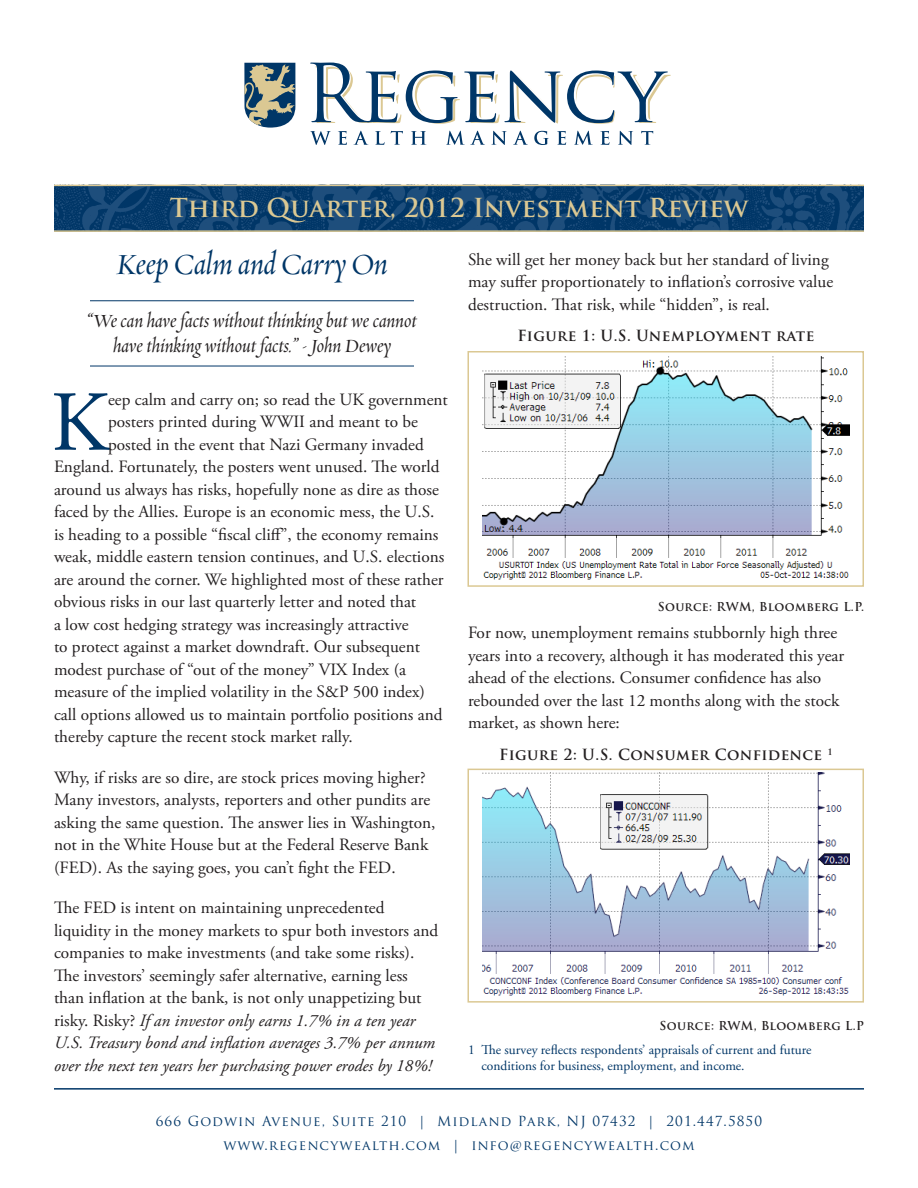
<style>
.page{position:relative;width:918px;height:1188px;background:#fff}
.page>*{position:absolute;margin:0;border:0;box-sizing:border-box;transform-origin:0 0}
.body_-_dropcap{font:85.05px "Adobe Garamond Pro";color:#003667}
.Subtitle{font:33px "Requiem Display HTF Italic";color:#003667}
.t1{font:700 25.5px "Trajan Pro";color:#dbc893}
.t2{font:21px/25.5px "Requiem Display HTF Italic";color:#231f20;text-align:center}
.body_-__main{font:17.25px/22.5px "Adobe Garamond Pro";color:#231f20}
.body_-_dropcap-2{font:17.25px "Adobe Garamond Pro";color:#231f20}
.Subsubtitle{font:700 15px "Trajan Pro";letter-spacing:.03em;color:#231f20}
.t3{font:13.5px "Trajan Pro";letter-spacing:.08em;color:#003667}
.body_-__main-2{font:13.5px/16.5px "Adobe Garamond Pro";color:#003667}
.Source{font:700 12px "Trajan Pro";letter-spacing:.025em;color:#231f20}
.s1{font-style:italic}
</style>
<div class="page">
<svg style="left:310px;top:131px;width:21px;height:14px"></svg>
<svg style="left:338px;top:131px;width:9px;height:14px"></svg>
<svg style="left:353px;top:131px;width:15px;height:14px"></svg>
<svg style="left:375px;top:131px;width:10px;height:14px"></svg>
<svg style="left:391px;top:131px;width:12px;height:14px"></svg>
<svg style="left:411px;top:131px;width:15px;height:14px"></svg>
<svg style="left:446px;top:131px;width:39px;height:14px"></svg>
<svg style="left:491px;top:131px;width:16px;height:14px"></svg>
<svg style="left:513px;top:131px;width:15px;height:14px"></svg>
<svg style="left:534px;top:131px;width:15px;height:14px"></svg>
<svg style="left:557px;top:131px;width:9px;height:14px"></svg>
<svg style="left:574px;top:131px;width:19px;height:14px"></svg>
<svg style="left:600px;top:131px;width:9px;height:14px"></svg>
<svg style="left:618px;top:131px;width:15px;height:14px"></svg>
<svg style="left:641px;top:131px;width:12px;height:14px"></svg>
<svg style="left:244px;top:63px;width:51px;height:65px;background:#6f8284"></svg>
<svg style="left:310px;top:63px;width:361px;height:61px"></svg>
<hr style="left:54px;top:1088px;width:810px;height:2px;background:#003667">
<img style="left:54px;top:186px;width:810px;height:44px">
<hr style="left:54px;top:185px;width:810px;height:1px;background:#dbc893">
<hr style="left:54px;top:230px;width:810px;height:2px;background:#dbc893">
<hr style="left:90px;top:300px;width:324px;height:1px;background:#003667">
<hr style="left:90px;top:366px;width:324px;height:1px;background:#003667">
<img style="left:482px;top:356px;width:367px;height:224px">
<div style="left:467px;top:351px;width:397px;height:236px;border:2px solid #dbc893"></div>
<img style="left:482px;top:772px;width:367px;height:224px">
<div style="left:467px;top:769px;width:397px;height:234px;border:2px solid #dbc893"></div>
<p class="t1" style="left:170px;top:192px;width:580px">Third Quarter, 2012 Investment Review</p>
<p class="Subtitle" style="left:117px;top:249px;width:272px">Keep Calm and Carry On</p>
<p class="t2" style="left:87px;top:309px;width:331px">“We can have facts without thinking but we cannot have thinking without facts.” - John Dewey</p>
<p class="body_-_dropcap" style="left:51px;top:372px;width:59px">K</p>
<p class="body_-_dropcap-2" style="left:108px;top:389px;width:341px">eep calm and carry on; so read the UK government</p>
<p class="body_-__main" style="left:468px;top:248px;width:367px">She will get her money back but her standard of living may suffer proportionately to inflation’s corrosive value destruction. That risk, while “hidden”, is real.</p>
<p class="Subsubtitle" style="left:517px;top:326px;width:299px">Figure 1: U.S. Unemployment rate</p>
<p class="body_-_dropcap-2" style="left:108px;top:411px;width:311px">posters printed during WWII and meant to be</p>
<p class="body_-_dropcap-2" style="left:108px;top:434px;width:317px">posted in the event that Nazi Germany invaded</p>
<p class="body_-_dropcap-2" style="left:54px;top:456px;width:387px">England. Fortunately, the posters went unused. The world</p>
<p class="body_-_dropcap-2" style="left:54px;top:479px;width:386px">around us always has risks, hopefully none as dire as those</p>
<p class="body_-_dropcap-2" style="left:54px;top:501px;width:382px">faced by the Allies. Europe is an economic mess, the U.S.</p>
<p class="body_-_dropcap-2" style="left:54px;top:524px;width:386px">is heading to a possible “fiscal cliff”, the economy remains</p>
<p class="body_-_dropcap-2" style="left:54px;top:546px;width:392px">weak, middle eastern tension continues, and U.S. elections</p>
<p class="body_-_dropcap-2" style="left:54px;top:569px;width:391px">are around the corner. We highlighted most of these rather</p>
<p class="body_-_dropcap-2" style="left:54px;top:591px;width:364px">obvious risks in our last quarterly letter and noted that</p>
<p class="body_-_dropcap-2" style="left:54px;top:614px;width:356px">a low cost hedging strategy was increasingly attractive</p>
<p class="body_-_dropcap-2" style="left:54px;top:636px;width:368px">to protect against a market downdraft. Our subsequent</p>
<p class="body_-_dropcap-2" style="left:54px;top:659px;width:354px">modest purchase of “out of the money” VIX Index (a</p>
<p class="body_-_dropcap-2" style="left:54px;top:681px;width:373px">measure of the implied volatility in the S&amp;P 500 index)</p>
<p class="body_-_dropcap-2" style="left:54px;top:704px;width:390px">call options allowed us to maintain portfolio positions and</p>
<p class="body_-_dropcap-2" style="left:54px;top:726px;width:300px">thereby capture the recent stock market rally.</p>
<p class="body_-__main" style="left:54px;top:767px;width:383px">Why, if risks are so dire, are stock prices moving higher?<br>Many investors, analysts, reporters and other pundits are asking the same question. The answer lies in Washington, not in the White House but at the Federal Reserve Bank (FED). As the saying goes, you can’t fight the FED.</p>
<p class="body_-__main" style="left:54px;top:897px;width:386px">The FED is intent on maintaining unprecedented liquidity in the money markets to spur both investors and companies to make investments (and take some risks).<br>The investors’ seemingly safer alternative, earning less than inflation at the bank, is not only unappetizing but risky. Risky? <span class="s1">If an investor only earns 1.7% in a ten year U.S. Treasury bond and inflation averages 3.7% per annum over the next ten years her purchasing power erodes by 18%!</span></p>
<p class="Source" style="left:658px;top:599px;width:208px">Source: RWM, Bloomberg L.P.</p>
<p class="body_-__main" style="left:468px;top:622px;width:378px">For now, unemployment remains stubbornly high three years into a recovery, although it has moderated this year ahead of the elections. Consumer confidence has also rebounded over the last 12 months along with the stock market, as shown here:</p>
<p class="Subsubtitle" style="left:499px;top:745px;width:335px">Figure 2: U.S. Consumer Confidence <sup>1</sup></p>
<p class="Source" style="left:660px;top:1018px;width:206px">Source: RWM, Bloomberg L.P</p>
<p class="body_-__main-2" style="left:482px;top:1042px;width:331px;text-indent:-14px">1 The survey reflects respondents’ appraisals of current and future conditions for business, employment, and income.</p>
<p class="t3" style="left:156px;top:1113px;width:608px">666 Godwin Avenue, Suite 210 | Midland Park, NJ 07432 | 201.447.5850</p>
<p class="t3" style="left:223px;top:1137px;width:473px">www.regencywealth.com | info@regencywealth.com</p>
</div>
